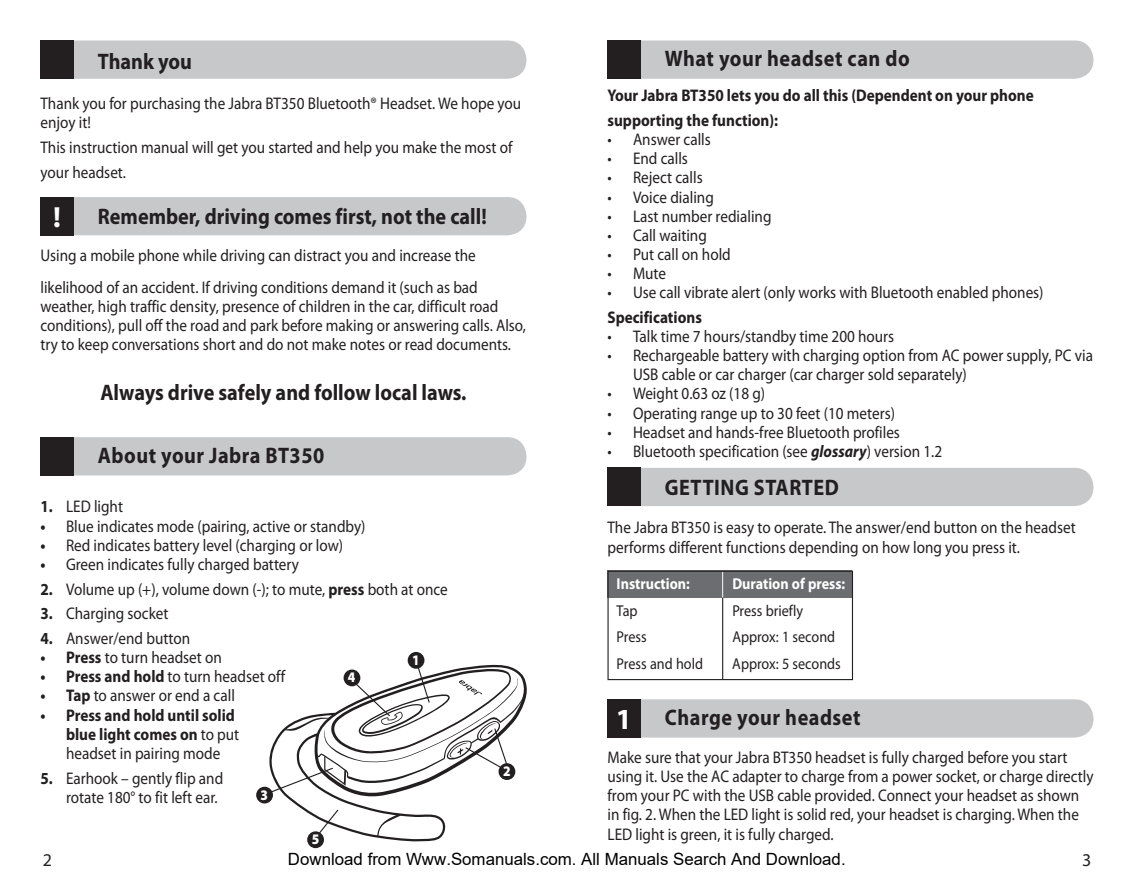
<style>
.page{position:relative;width:1134px;height:891px;background:#fff}
.page>*{position:absolute;margin:0;border:0;box-sizing:border-box;transform-origin:0 0}
.t1{font:700 29.25px "Myriad Pro";color:#fff}
.t2{font:700 22.5px "Myriad Pro";color:#231f20;scale:.9 1}
.t3{font:700 22.5px "Myriad Pro";letter-spacing:.025em;color:#231f20;scale:.9 1}
.t4{font:18px "Myriad Pro";color:#231f20}
.t5{font:16.88px/19.1px "Myriad Pro";color:#231f20;scale:.9 1}
.t6{font:700 16.88px/19.1px "Myriad Pro";color:#231f20;scale:.9 1}
.t7{font:16.88px "Arial";color:#000}
.t8{font:15.75px "Myriad Pro";color:#231f20;scale:.9 1}
.t9{font:700 15.75px "Myriad Pro";color:#fff;scale:.9 1}
.t10{font:900 14.62px "Myriad Pro";color:#fff;scale:.9 1}
.s1{font-weight:700}
.s2{font-weight:400}
.s3{font-weight:700;font-style:italic}
</style>
<div class="page">
<div style="left:40px;top:437px;width:486px;height:38px;background:#c7c8ca"></div>
<div style="left:41px;top:437px;width:33px;height:38px;background:#231f20"></div>
<div style="left:74px;top:197px;width:452px;height:38px;background:#c7c8ca"></div>
<div style="left:41px;top:197px;width:33px;height:38px;background:#231f20"></div>
<div style="left:40px;top:40px;width:486px;height:39px;background:#c7c8ca"></div>
<div style="left:41px;top:40px;width:33px;height:39px;background:#231f20"></div>
<div style="left:641px;top:40px;width:453px;height:39px;background:#c7c8ca"></div>
<div style="left:608px;top:40px;width:33px;height:39px;background:#231f20"></div>
<div style="left:641px;top:699px;width:453px;height:39px;background:#c7c8ca"></div>
<div style="left:608px;top:699px;width:33px;height:39px;background:#231f20"></div>
<div style="left:641px;top:468px;width:453px;height:38px;background:#c7c8ca"></div>
<div style="left:608px;top:468px;width:33px;height:38px;background:#231f20"></div>
<div style="left:256px;top:787px;width:17px;height:17px;background:#231f20;border-radius:50%"></div>
<div style="left:408px;top:652px;width:16px;height:17px;background:#231f20;border-radius:50%"></div>
<div style="left:307px;top:831px;width:17px;height:17px;background:#231f20;border-radius:50%"></div>
<svg style="left:265px;top:662px;width:262px;height:177px"></svg>
<div style="left:607px;top:571px;width:245px;height:27px;background:#6c6d70"></div>
<hr style="left:722px;top:571px;width:1px;height:108px;background:#231f20">
<svg style="left:722px;top:573px;width:1px;height:25px"></svg>
<div style="left:608px;top:571px;width:245px;height:109px;border:1px solid #231f20"></div>
<h2 class="t2" style="left:98px;top:48px;width:106px">Thank you</h2>
<p class="t5" style="left:41px;top:94px;width:536px">Thank you for purchasing the Jabra BT350 Bluetooth® Headset. We hope you enjoy it!</p>
<p class="t5" style="left:41px;top:135px;width:526px;line-height:24.8px">This instruction manual will get you started and help you make the most of your headset.</p>
<h2 class="t2" style="left:98px;top:204px;width:434px">Remember, driving comes first, not the call!</h2>
<p class="t5" style="left:41px;top:240px;width:487px;line-height:31.5px">Using a mobile phone while driving can distract you and increase the likelihood of an accident. If driving conditions demand it (such as bad</p>
<p class="t5" style="left:41px;top:297px;width:541px">weather, high traffic density, presence of children in the car, difficult road conditions), pull off the road and park before making or answering calls. Also, try to keep conversations short and do not make notes or read documents.</p>
<h2 class="t2" style="left:100px;top:380px;width:408px">Always drive safely and follow local laws.</h2>
<h1 class="t1" style="left:53px;top:201px;width:9px">!</h1>
<h2 class="t3" style="left:98px;top:443px;width:253px">About your Jabra BT350</h2>
<p class="t5" style="left:41px;top:498px;width:93px"><span class="s1">1.</span> LED light</p>
<p class="t5" style="left:41px;top:517px;width:363px"><span class="s1">•</span> Blue indicates mode (pairing, active or standby)</p>
<p class="t5" style="left:41px;top:536px;width:338px"><span class="s1">•</span> Red indicates battery level (charging or low)</p>
<p class="t5" style="left:41px;top:555px;width:289px"><span class="s1">•</span> Green indicates fully charged battery</p>
<p class="t5" style="left:41px;top:580px;width:454px"><span class="s1">2.</span> Volume up (+), volume down (-); to mute, <span class="s1">press</span> both at once</p>
<p class="t5" style="left:41px;top:604px;width:144px"><span class="s1">3.</span> Charging socket</p>
<p class="t5" style="left:41px;top:629px;width:168px"><span class="s1">4.</span> Answer/end button</p>
<p class="t5" style="left:41px;top:648px;width:203px"><span class="s1">• Press</span> to turn headset on</p>
<p class="t5" style="left:41px;top:667px;width:273px"><span class="s1">• Press and hold</span> to turn headset off</p>
<p class="t5" style="left:41px;top:687px;width:218px"><span class="s1">• Tap</span> to answer or end a call</p>
<p class="t6" style="left:66px;top:706px;width:194px;text-indent:-26px">• Press and hold until solid blue light comes on <span class="s2">to put headset in pairing mode</span></p>
<p class="t5" style="left:66px;top:769px;width:176px;text-indent:-26px"><span class="s1">5.</span> Earhook – gently flip and rotate 180° to fit left ear.</p>
<p class="t10" style="left:412px;top:652px;width:10px">1</p>
<p class="t10" style="left:348px;top:669px;width:10px">4</p>
<p class="t10" style="left:261px;top:786px;width:10px">3</p>
<p class="t10" style="left:312px;top:831px;width:10px">5</p>
<p class="t10" style="left:503px;top:763px;width:10px">2</p>
<h2 class="t3" style="left:665px;top:46px;width:274px">What your headset can do</h2>
<p class="t6" style="left:608px;top:84px;width:475px;line-height:24.8px">Your Jabra BT350 lets you do all this (Dependent on your phone supporting the function):</p>
<p class="t5" style="left:608px;top:130px;width:116px">• Answer calls</p>
<p class="t5" style="left:608px;top:149px;width:91px">• End calls</p>
<p class="t5" style="left:608px;top:169px;width:107px">• Reject calls</p>
<p class="t5" style="left:608px;top:188px;width:120px">• Voice dialing</p>
<p class="t5" style="left:608px;top:207px;width:184px">• Last number redialing</p>
<p class="t5" style="left:608px;top:226px;width:112px">• Call waiting</p>
<p class="t5" style="left:608px;top:245px;width:139px">• Put call on hold</p>
<p class="t5" style="left:608px;top:264px;width:67px">• Mute</p>
<p class="t5" style="left:608px;top:283px;width:486px">• Use call vibrate alert (only works with Bluetooth enabled phones)</p>
<p class="t6" style="left:608px;top:308px;width:106px">Specifications</p>
<p class="t5" style="left:608px;top:327px;width:320px">• Talk time 7 hours/standby time 200 hours</p>
<p class="t5" style="left:633px;top:346px;width:513px;text-indent:-26px">• Rechargeable battery with charging option from AC power supply, PC via<br>USB cable or car charger (car charger sold separately)</p>
<p class="t5" style="left:608px;top:385px;width:177px">• Weight 0.63 oz (18 g)</p>
<p class="t5" style="left:608px;top:404px;width:321px">• Operating range up to 30 feet (10 meters)</p>
<p class="t5" style="left:608px;top:423px;width:326px">• Headset and hands-free Bluetooth profiles</p>
<p class="t5" style="left:608px;top:442px;width:373px">• Bluetooth specification (see <span class="s3">glossary</span>) version 1.2</p>
<h2 class="t3" style="left:665px;top:475px;width:195px">GETTING STARTED</h2>
<p class="t5" style="left:608px;top:519px;width:522px">The Jabra BT350 is easy to operate. The answer/end button on the headset performs different functions depending on how long you press it.</p>
<p class="t9" style="left:617px;top:575px;width:83px">Instruction:</p>
<p class="t9" style="left:732px;top:575px;width:127px">Duration of press:</p>
<p class="t8" style="left:617px;top:602px;width:25px">Tap</p>
<p class="t8" style="left:732px;top:602px;width:80px">Press briefly</p>
<p class="t8" style="left:617px;top:629px;width:35px">Press</p>
<p class="t8" style="left:732px;top:629px;width:116px">Approx: 1 second</p>
<p class="t8" style="left:617px;top:655px;width:98px">Press and hold</p>
<p class="t8" style="left:732px;top:655px;width:122px">Approx: 5 seconds</p>
<h2 class="t3" style="left:665px;top:705px;width:219px">Charge your headset</h2>
<p class="t5" style="left:608px;top:748px;width:542px">Make sure that your Jabra BT350 headset is fully charged before you start using it. Use the AC adapter to charge from a power socket, or charge directly from your PC with the USB cable provided. Connect your headset as shown in fig. 2. When the LED light is solid red, your headset is charging. When the LED light is green, it is fully charged.</p>
<h1 class="t1" style="left:616px;top:703px;width:18px">1</h1>
<p class="t7" style="left:288px;top:850px;width:559px">Download from Www.Somanuals.com. All Manuals Search And Download.</p>
<p class="t4" style="left:43px;top:850px;width:11px">2</p>
<p class="t4" style="left:1082px;top:850px;width:11px">3</p>
</div>
